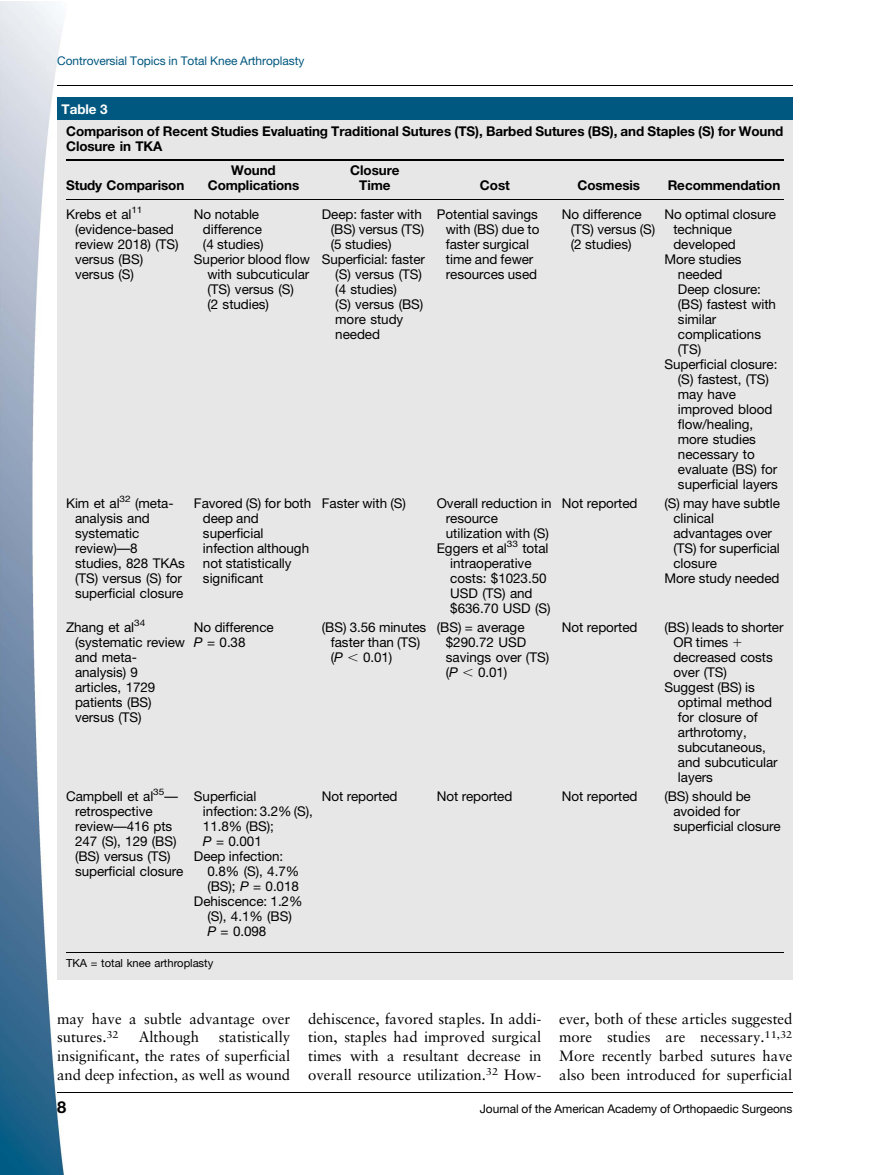
<style>
.page{position:relative;width:891px;height:1175px;background:#fff}
.page>*{position:absolute;margin:0;border:0;box-sizing:border-box;transform-origin:0 0}
.t1{font:16.5px "Adv O Td 1 f 5 cc 91.B";color:#000}
.t2{font:15px/18.8px "Adv O Tece 49054";color:#000;text-align:justify}
.t3{font:13.5px/15px "Adv OT7 fe 89 a 09";color:#000}
.t4{font:13.5px/15px "Adv O Td 1 f 5 cc 91.B";color:#000;text-align:center}
.t5{font:13.5px "Adv O Td 1 f 5 cc 91.B";color:#fff}
.t6{font:12px "Adv OT7 fe 89 a 09";color:#000}
.t7{font:12px "Adv OT7 fe 89 a 09";color:#00577f}
.t8{font:11.25px "Adv OT7 fe 89 a 09";color:#000}
.s1{font-style:inherit}
.s2{font-family:"Adv O Tc 4 f 305 bd.I"}
.s3{font-family:"Adv PS586 B"}
</style>
<div class="page">
<img style="left:0;top:1px;width:68px;height:1173px">
<div style="left:57px;top:151px;width:735px;height:803px;background:#e7e7e7"></div>
<hr style="left:66px;top:159px;width:717px;height:1px;background:#000">
<hr style="left:66px;top:952px;width:717px;height:1px;background:#000">
<hr style="left:66px;top:199px;width:717px;height:1px;background:#000">
<div style="left:57px;top:98px;width:735px;height:22px;background:#00577f"></div>
<div style="left:57px;top:120px;width:735px;height:31px;background:#e7e7e7"></div>
<div style="left:57px;top:954px;width:735px;height:26px;background:#e7e7e7"></div>
<hr style="left:57px;top:85px;width:735px;height:1px;background:#000">
<hr style="left:57px;top:1092px;width:735px;height:1px;background:#000">
<p class="t7" style="left:57px;top:57px;width:249px">Controversial Topics in Total Knee Arthroplasty</p>
<p class="t5" style="left:62px;top:104px;width:47px">Table 3</p>
<p class="t4" style="left:66px;top:125px;width:719px;text-align:left">Comparison of Recent Studies Evaluating Traditional Sutures (TS), Barbed Sutures (BS), and Staples (S) for Wound<br>Closure in TKA</p>
<p class="t4" style="left:66px;top:179px;width:120px">Study Comparison</p>
<p class="t4" style="left:208px;top:164px;width:93px">Wound<br>Complications</p>
<p class="t4" style="left:350px;top:164px;width:51px">Closure<br>Time</p>
<p class="t4" style="left:480px;top:179px;width:31px">Cost</p>
<p class="t4" style="left:577px;top:179px;width:64px">Cosmesis</p>
<p class="t4" style="left:668px;top:179px;width:114px">Recommendation</p>
<p class="t3" style="left:75px;top:208px;width:105px;text-indent:-9px">Krebs et al<sup>11 </sup>(evidence-based review 2018) (TS) versus (BS) versus (S)</p>
<p class="t3" style="left:194px;top:208px;width:67px">No notable</p>
<p class="t3" style="left:203px;top:223px;width:60px">difference</p>
<p class="t3" style="left:203px;top:238px;width:62px">(4 studies)</p>
<p class="t3" style="left:194px;top:253px;width:117px">Superior blood flow</p>
<p class="t3" style="left:207px;top:268px;width:103px">with subcuticular</p>
<p class="t3" style="left:207px;top:283px;width:88px">(TS) versus (S)</p>
<p class="t3" style="left:207px;top:298px;width:63px">(2 studies)</p>
<p class="t3" style="left:322px;top:208px;width:101px">Deep: faster with</p>
<p class="t3" style="left:331px;top:223px;width:95px">(BS) versus (TS)</p>
<p class="t3" style="left:331px;top:238px;width:62px">(5 studies)</p>
<p class="t3" style="left:322px;top:253px;width:104px">Superficial: faster</p>
<p class="t3" style="left:335px;top:268px;width:88px">(S) versus (TS)</p>
<p class="t3" style="left:335px;top:283px;width:63px">(4 studies)</p>
<p class="t3" style="left:335px;top:298px;width:89px">(S) versus (BS)</p>
<p class="t3" style="left:335px;top:313px;width:69px">more study</p>
<p class="t3" style="left:335px;top:328px;width:46px">needed</p>
<p class="t3" style="left:446px;top:208px;width:95px;text-indent:-9px">Potential savings with (BS) due to faster surgical time and fewer resources used</p>
<p class="t3" style="left:571px;top:208px;width:86px;text-indent:-9px">No difference (TS) versus (S) (2 studies)</p>
<p class="t3" style="left:664px;top:208px;width:113px">No optimal closure</p>
<p class="t3" style="left:673px;top:223px;width:60px">technique</p>
<p class="t3" style="left:673px;top:238px;width:64px">developed</p>
<p class="t3" style="left:664px;top:253px;width:79px">More studies</p>
<p class="t3" style="left:678px;top:268px;width:46px">needed</p>
<p class="t3" style="left:678px;top:283px;width:84px">Deep closure:</p>
<p class="t3" style="left:678px;top:298px;width:100px">(BS) fastest with</p>
<p class="t3" style="left:678px;top:313px;width:40px">similar</p>
<p class="t3" style="left:678px;top:328px;width:85px">complications</p>
<p class="t3" style="left:678px;top:343px;width:25px">(TS)</p>
<p class="t3" style="left:664px;top:358px;width:114px">Superficial closure:</p>
<p class="t3" style="left:678px;top:373px;width:93px">(S) fastest, (TS)</p>
<p class="t3" style="left:678px;top:388px;width:60px">may have</p>
<p class="t3" style="left:678px;top:403px;width:96px">improved blood</p>
<p class="t3" style="left:678px;top:418px;width:77px">flow/healing,</p>
<p class="t3" style="left:678px;top:433px;width:79px">more studies</p>
<p class="t3" style="left:678px;top:448px;width:78px">necessary to</p>
<p class="t3" style="left:678px;top:462px;width:101px">evaluate (BS) for</p>
<p class="t3" style="left:678px;top:477px;width:101px">superficial layers</p>
<p class="t3" style="left:75px;top:497px;width:111px;text-indent:-9px">Kim et al<sup>32</sup> (meta&shy;analysis and systematic review)<span class="s1">—</span>8 studies, 828 TKAs (TS) versus (S) for superficial closure</p>
<p class="t3" style="left:203px;top:497px;width:110px;text-indent:-9px">Favored (S) for both deep and superficial infection although not statistically significant</p>
<p class="t3" style="left:322px;top:497px;width:86px">Faster with (S)</p>
<p class="t3" style="left:437px;top:497px;width:116px">Overall reduction in</p>
<p class="t3" style="left:446px;top:512px;width:53px">resource</p>
<p class="t3" style="left:446px;top:527px;width:105px">utilization with (S)</p>
<p class="t3" style="left:437px;top:542px;width:113px">Eggers et al<sup>33</sup> total</p>
<p class="t3" style="left:450px;top:557px;width:83px">intraoperative</p>
<p class="t3" style="left:450px;top:572px;width:98px">costs: $1023.50</p>
<p class="t3" style="left:450px;top:586px;width:84px">USD (TS) and</p>
<p class="t3" style="left:450px;top:601px;width:102px">$636.70 USD (S)</p>
<p class="t3" style="left:562px;top:497px;width:77px">Not reported</p>
<p class="t3" style="left:664px;top:497px;width:117px">(S) may have subtle</p>
<p class="t3" style="left:673px;top:512px;width:42px">clinical</p>
<p class="t3" style="left:673px;top:527px;width:100px">advantages over</p>
<p class="t3" style="left:673px;top:542px;width:108px">(TS) for superficial</p>
<p class="t3" style="left:673px;top:557px;width:45px">closure</p>
<p class="t3" style="left:664px;top:572px;width:116px">More study needed</p>
<p class="t3" style="left:75px;top:621px;width:111px;text-indent:-9px">Zhang et al<sup>34 </sup>(systematic review and meta&shy;analysis) 9 articles, 1729 patients (BS) versus (TS)</p>
<p class="t3" style="left:194px;top:621px;width:81px">No difference<br><span class="s2">P</span> = 0.38</p>
<p class="t3" style="left:331px;top:621px;width:97px;text-indent:-9px">(BS) 3.56 minutes faster than (TS) (<span class="s2">P</span> <span class="s3">,</span> 0.01)</p>
<p class="t3" style="left:446px;top:621px;width:105px;text-indent:-9px">(BS) = average $290.72 USD savings over (TS) (<span class="s2">P</span> <span class="s3">,</span> 0.01)</p>
<p class="t3" style="left:562px;top:621px;width:77px">Not reported</p>
<p class="t3" style="left:664px;top:621px;width:120px">(BS) leads to shorter</p>
<p class="t3" style="left:673px;top:636px;width:71px">OR times <span class="s3">1</span></p>
<p class="t3" style="left:673px;top:651px;width:101px">decreased costs</p>
<p class="t3" style="left:673px;top:666px;width:55px">over (TS)</p>
<p class="t3" style="left:664px;top:681px;width:92px">Suggest (BS) is</p>
<p class="t3" style="left:678px;top:696px;width:96px">optimal method</p>
<p class="t3" style="left:678px;top:710px;width:81px">for closure of</p>
<p class="t3" style="left:678px;top:725px;width:70px">arthrotomy,</p>
<p class="t3" style="left:678px;top:740px;width:89px">subcutaneous,</p>
<p class="t3" style="left:678px;top:755px;width:101px">and subcuticular</p>
<p class="t3" style="left:678px;top:770px;width:36px">layers</p>
<p class="t3" style="left:75px;top:790px;width:110px;text-indent:-9px">Campbell et al<sup>35</sup><span class="s1">— </span>retrospective review<span class="s1">—</span>416 pts<br>247 (S), 129 (BS) (BS) versus (TS) superficial closure</p>
<p class="t3" style="left:194px;top:790px;width:64px">Superficial</p>
<p class="t3" style="left:203px;top:805px;width:111px">infection: 3.2% (S),</p>
<p class="t3" style="left:203px;top:820px;width:72px">11.8% (BS);</p>
<p class="t3" style="left:203px;top:835px;width:60px"><span class="s2">P</span> = 0.001</p>
<p class="t3" style="left:194px;top:850px;width:91px">Deep infection:</p>
<p class="t3" style="left:207px;top:864px;width:93px">0.8% (S), 4.7%</p>
<p class="t3" style="left:207px;top:879px;width:93px">(BS); <span class="s2">P</span> = 0.018</p>
<p class="t3" style="left:194px;top:894px;width:110px">Dehiscence: 1.2%</p>
<p class="t3" style="left:207px;top:909px;width:86px">(S), 4.1% (BS)</p>
<p class="t3" style="left:207px;top:924px;width:60px"><span class="s2">P</span> = 0.098</p>
<p class="t8" style="left:66px;top:959px;width:149px">TKA = total knee arthroplasty</p>
<p class="t3" style="left:322px;top:790px;width:77px">Not reported</p>
<p class="t3" style="left:437px;top:790px;width:77px">Not reported</p>
<p class="t3" style="left:562px;top:790px;width:77px">Not reported</p>
<p class="t3" style="left:673px;top:790px;width:109px;text-indent:-9px">(BS) should be avoided for superficial closure</p>
<p class="t2" style="left:57px;top:1010px;width:235px">may have a subtle advantage over sutures.<sup>32</sup></p>
<p class="t2" style="left:57px;top:1029px;width:235px;text-indent:162px">statistically insignificant, the rates of superficial and deep infection, as well as wound</p>
<p class="t2" style="left:139px;top:1029px;width:62px">Although</p>
<p class="t2" style="left:308px;top:1010px;width:235px">dehiscence, favored staples. In addi&shy;tion, staples had improved surgical times with a resultant decrease in overall resource utilization.<sup>32</sup> How-</p>
<p class="t2" style="left:559px;top:1010px;width:235px">ever, both of these articles suggested more studies are necessary.<sup>11,32<br></sup>More recently barbed sutures have also been introduced for superficial</p>
<p class="t1" style="left:57px;top:1101px;width:11px">8</p>
<p class="t6" style="left:480px;top:1104px;width:314px">Journal of the American Academy of Orthopaedic Surgeons</p>
</div>
